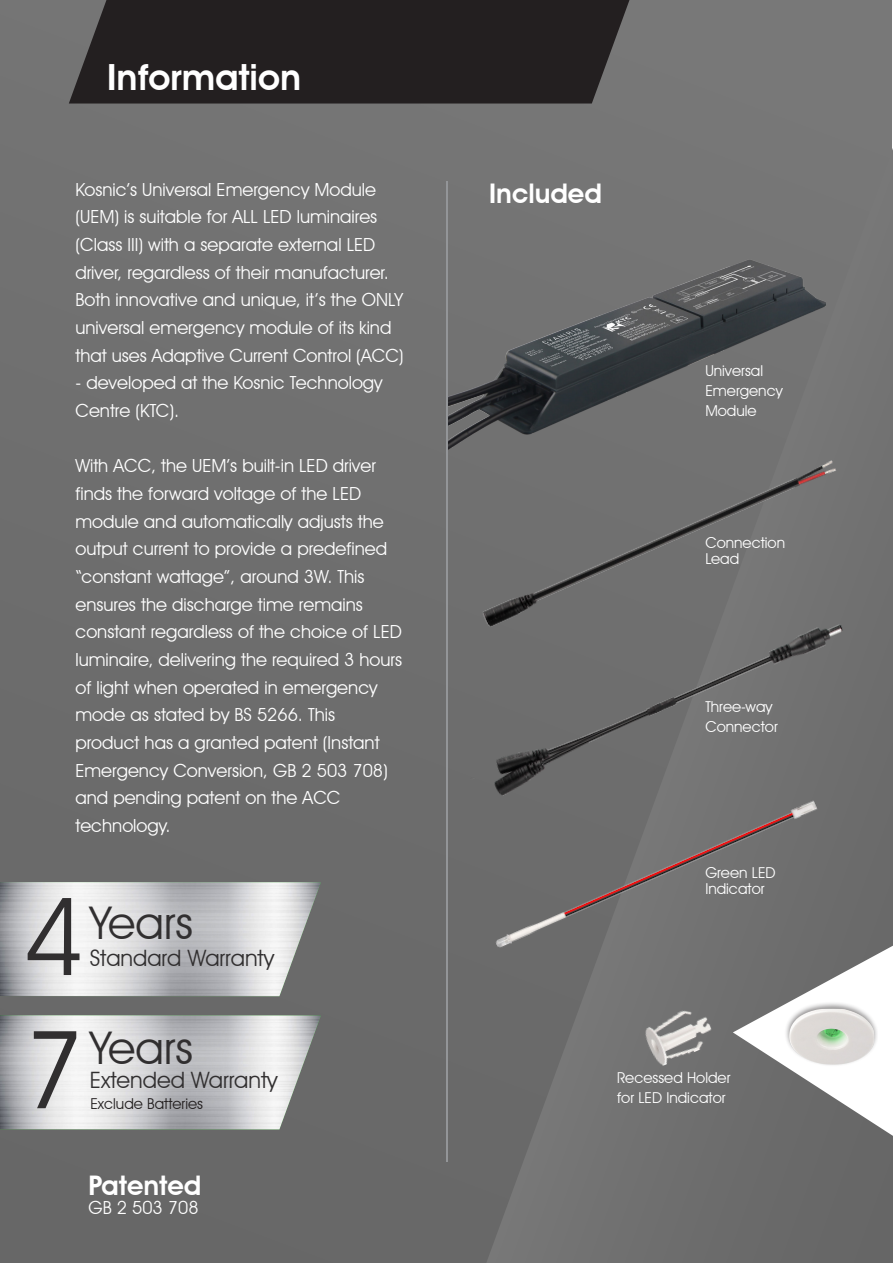
<style>
.page{position:relative;width:893px;height:1263px;background:#fff}
.page>*{position:absolute;margin:0;border:0;box-sizing:border-box;transform-origin:0 0}
.t1{font:108.3px "Avant Garde IT Cby BT";color:#312f30}
.t2{font:45.15px "Avant Garde IT Cby BT";color:#312f30}
.t3{font:600 36.15px "Avant Garde IT Cby BT";color:#fff}
.t4{font:600 27px "Avant Garde IT Cby BT";color:#fff}
.t5{font:22.5px "Avant Garde IT Cby BT";color:#312f30}
.t6{font:18px/27.6px "Avant Garde IT Cby BT";color:#fff}
.t7{font:15px/20px "Avant Garde IT Cby BT";color:#fff}
.t8{font:15px "Avant Garde IT Cby BT";color:#231f20}
</style>
<div class="page">
<div style="left:0;top:0;width:892px;height:1263px;background:#6f6f6f"></div>
<svg style="left:69px;top:0;width:561px;height:104px;background:#282526"></svg>
<img style="left:448px;top:259px;width:378px;height:191px">
<img style="left:496px;top:651px;width:316px;height:128px">
<img style="left:494px;top:779px;width:323px;height:169px">
<img style="left:483px;top:460px;width:360px;height:191px">
<img style="left:645px;top:1010px;width:67px;height:56px">
<hr style="left:446px;top:182px;width:2px;height:980px;background:#939598">
<img style="left:0;top:882px;width:321px;height:114px">
<img style="left:0;top:1015px;width:321px;height:114px">
<svg style="left:733px;top:946px;width:160px;height:190px"></svg>
<div style="left:784px;top:1002px;width:94px;height:65px;background:#231f20;opacity:.5"></div>
<img style="left:789px;top:1008px;width:85px;height:57px">
<p class="t3" style="left:107px;top:55px;width:195px">Information</p>
<p class="t6" style="left:75px;top:175px;width:315px">Kosnic’s Universal Emergency Module (UEM) is suitable for ALL LED luminaires (Class III) with a separate external LED driver, regardless of their manufacturer.</p>
<p class="t6" style="left:75px;top:286px;width:330px">Both innovative and unique, it’s the ONLY universal emergency module of its kind that uses Adaptive Current Control (ACC)</p>
<p class="t6" style="left:75px;top:369px;width:309px">- developed at the Kosnic Technology<br>Centre (KTC).</p>
<p class="t6" style="left:75px;top:452px;width:328px">With ACC, the UEM’s built-in LED driver finds the forward voltage of the LED module and automatically adjusts the output current to provide a predefined “constant wattage”, around 3W. This ensures the discharge time remains constant regardless of the choice of LED luminaire, delivering the required 3 hours of light when operated in emergency mode as stated by BS 5266. This</p>
<p class="t6" style="left:75px;top:729px;width:314px">product has a granted patent (Instant<br>Emergency Conversion, GB 2 503 708) and pending patent on the ACC</p>
<p class="t6" style="left:75px;top:812px;width:97px">technology.</p>
<p class="t1" style="left:23px;top:871px;width:63px">4</p>
<p class="t2" style="left:90px;top:896px;width:105px">Years</p>
<p class="t5" style="left:90px;top:944px;width:186px">Standard Warranty</p>
<p class="t1" style="left:23px;top:1004px;width:63px">7</p>
<p class="t2" style="left:90px;top:1020px;width:105px">Years</p>
<p class="t5" style="left:90px;top:1066px;width:189px">Extended Warranty</p>
<p class="t8" style="left:90px;top:1094px;width:114px">Exclude Batteries</p>
<p class="t4" style="left:89px;top:1169px;width:114px">Patented</p>
<p class="t6" style="left:89px;top:1193px;width:112px">GB 2 503 708</p>
<p class="t4" style="left:489px;top:177px;width:114px">Included</p>
<p class="t7" style="left:705px;top:360px;width:79px">Universal<br>Emergency<br>Module</p>
<p class="t7" style="left:705px;top:535px;width:81px;line-height:16px">Connection<br>Lead</p>
<p class="t7" style="left:705px;top:696px;width:74px">Three-way<br>Connector</p>
<p class="t7" style="left:705px;top:864px;width:72px;line-height:16px">Green LED<br>Indicator</p>
<p class="t7" style="left:617px;top:1067px;width:115px">Recessed Holder</p>
<p class="t7" style="left:617px;top:1087px;width:110px">for LED Indicator</p>
</div>
